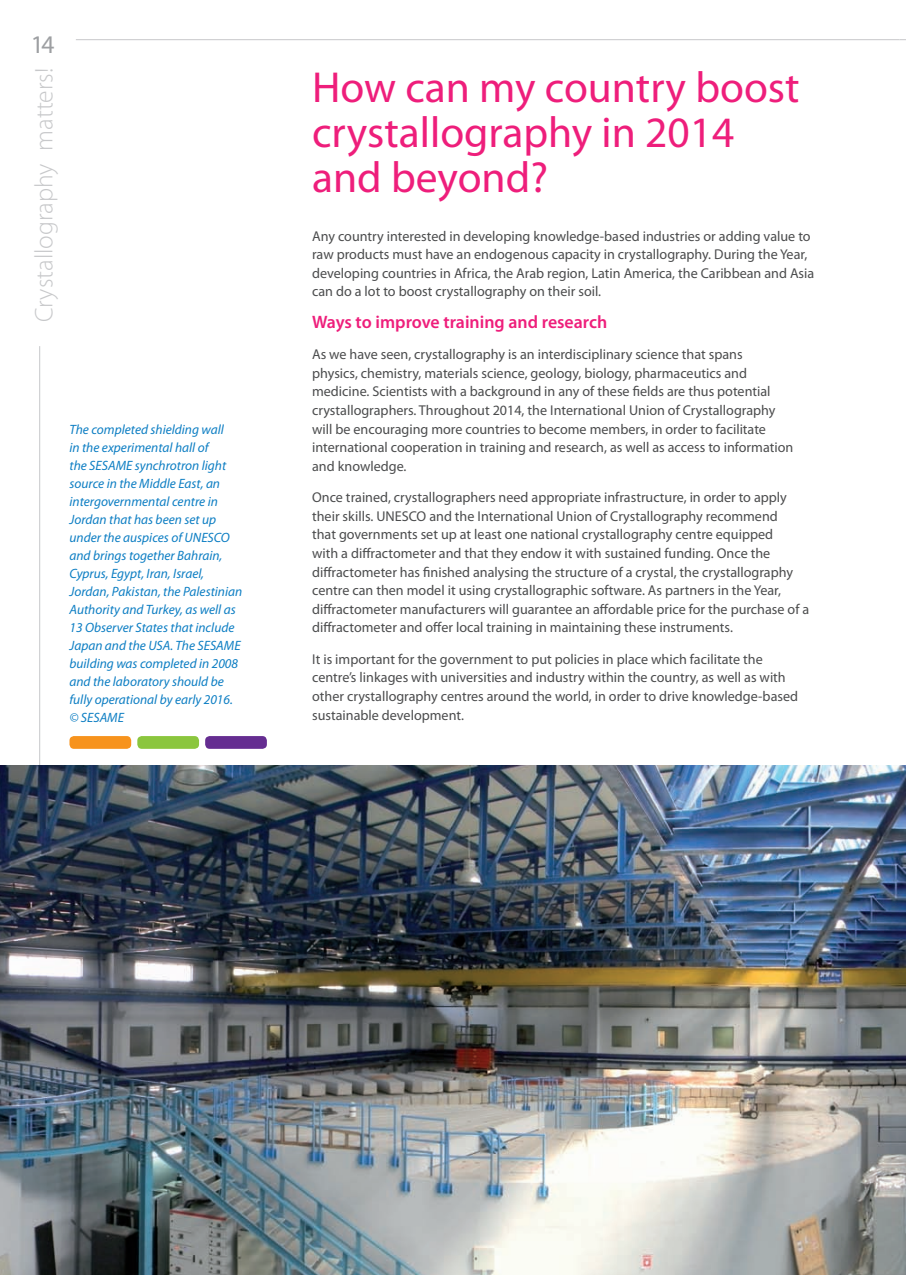
<style>
.page{position:relative;width:906px;height:1275px;background:#fff}
.page>*{position:absolute;margin:0;border:0;box-sizing:border-box;transform-origin:0 0}
.t1{font:43.5px/45px "Myriad Pro";color:#ee1e7b}
.t2{font:300 25.5px "Myriad Pro";color:#c7c8ca}
.t3{font:25.5px "Myriad Pro";color:#9d9fa2}
.t4{font:600 18px "Myriad Pro";color:#ee1e7b}
.t5{font:14.25px/18.6px "Myriad Pro";color:#4b4c4d}
.t6{font:italic 13.5px/18px "Myriad Pro";color:#0d7ec3}
</style>
<div class="page">
<hr style="left:76px;top:39px;width:823px;height:1px;background:#c7c8ca">
<img style="left:0;top:765px;width:905px;height:509px">
<div style="left:205px;top:736px;width:62px;height:12px;background:#652d91;border-radius:4px"></div>
<div style="left:137px;top:736px;width:62px;height:12px;background:#8bc63e;border-radius:4px"></div>
<div style="left:69px;top:736px;width:62px;height:12px;background:#f7931d;border-radius:4px"></div>
<svg style="left:0;top:1268px;width:7px;height:7px"></svg>
<h2 class="t3" style="left:31px;top:29px;width:25px">14</h2>
<h2 class="t2" style="left:28px;top:322px;width:256px;rotate:-90deg">Crystallography matters!</h2>
<p class="t6" style="left:69px;top:419px;width:174px">The completed shielding wall<br>in the experimental hall of<br>the SESAME synchrotron light source in the Middle East, an intergovernmental centre in<br>Jordan that has been set up under the auspices of UNESCO and brings together Bahrain,<br>Cyprus, Egypt, Iran, Israel,<br>Jordan, Pakistan, the Palestinian<br>Authority and Turkey, as well as<br>13 Observer States that include<br>Japan and the USA. The SESAME building was completed in 2008 and the laboratory should be fully operational by early 2016. © SESAME</p>
<h1 class="t1" style="left:312px;top:64px;width:489px">How can my country boost crystallography in 2014 and beyond?</h1>
<p class="t5" style="left:312px;top:226px;width:503px">Any country interested in developing knowledge-based industries or adding value to raw products must have an endogenous capacity in crystallography. During the Year, developing countries in Africa, the Arab region, Latin America, the Caribbean and Asia can do a lot to boost crystallography on their soil.</p>
<p class="t4" style="left:312px;top:310px;width:296px">Ways to improve training and research</p>
<p class="t5" style="left:312px;top:345px;width:482px">As we have seen, crystallography is an interdisciplinary science that spans<br>physics, chemistry, materials science, geology, biology, pharmaceutics and medicine. Scientists with a background in any of these fields are thus potential crystallographers. Throughout 2014, the International Union of Crystallography will be encouraging more countries to become members, in order to facilitate international cooperation in training and research, as well as access to information and knowledge.</p>
<p class="t5" style="left:312px;top:488px;width:498px">Once trained, crystallographers need appropriate infrastructure, in order to apply their skills. UNESCO and the International Union of Crystallography recommend<br>that governments set up at least one national crystallography centre equipped<br>with a diffractometer and that they endow it with sustained funding. Once the diffractometer has finished analysing the structure of a crystal, the crystallography centre can then model it using crystallographic software. As partners in the Year, diffractometer manufacturers will guarantee an affordable price for the purchase of a diffractometer and offer local training in maintaining these instruments.</p>
<p class="t5" style="left:312px;top:649px;width:487px">It is important for the government to put policies in place which facilitate the centre’s linkages with universities and industry within the country, as well as with other crystallography centres around the world, in order to drive knowledge-based sustainable development.</p>
</div>
